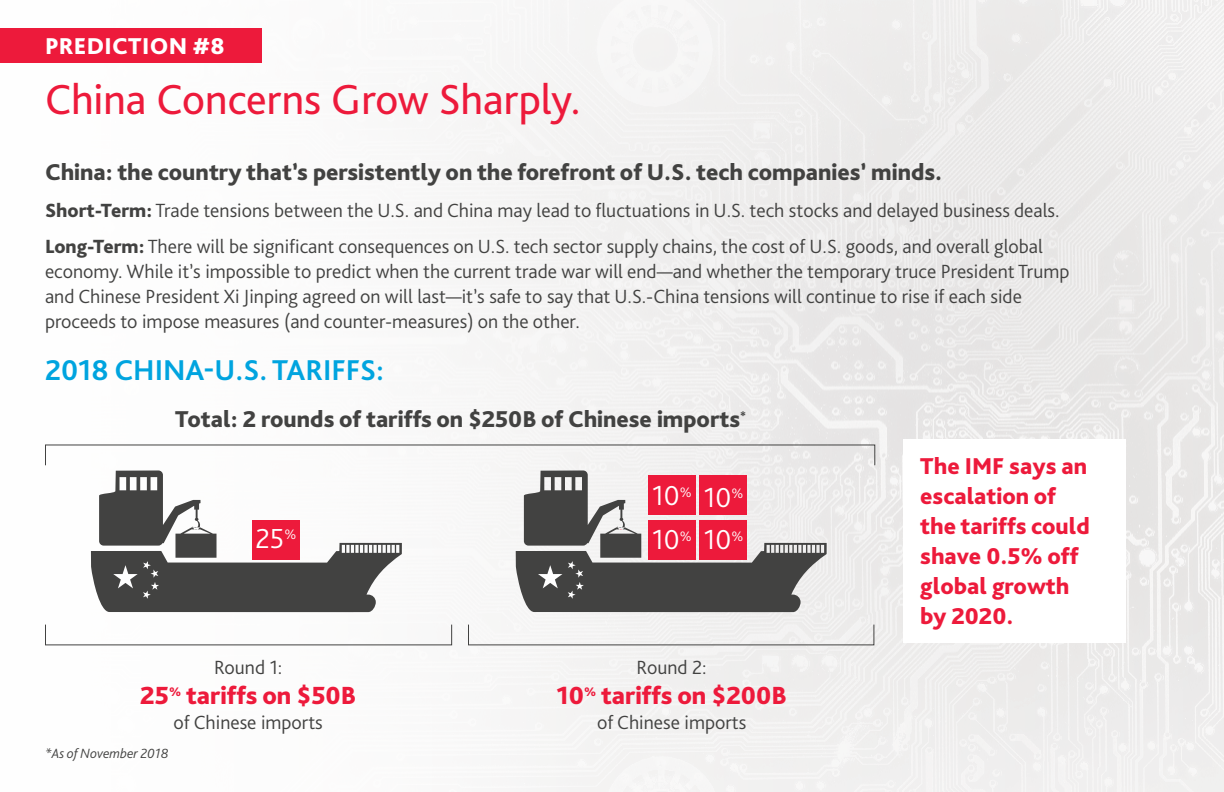
<style>
.page{position:relative;width:1224px;height:792px;background:#fff}
.page>*{position:absolute;margin:0;border:0;box-sizing:border-box;transform-origin:0 0}
.t1{font:44px "Bliss Pro";color:#ed1a3b}
.t2{font:700 30px "Bliss Pro";color:#00a4df}
.t3{font:300 28.8px/43.2px "Bliss Pro";color:#fff}
.t4{font:800 26px "Bliss Pro";color:#ed1a3b}
.t5{font:800 24px "Bliss Pro";color:#424241}
.t6{font:800 24px/30px "Bliss Pro";color:#ed1a3b}
.t7{font:800 24px "Bliss Pro";letter-spacing:.01em;color:#fff}
.t8{font:300 20px/25px "Bliss Pro";color:#424241}
.t9{font:italic 300 14px "Bliss Pro";color:#424241}
.s1{font-weight:800}
</style>
<div class="page">
<img style="left:0;top:0;width:1224px;height:792px">
<div style="left:0;top:29px;width:262px;height:34px;background:#ed1a3b"></div>
<div style="left:903px;top:439px;width:223px;height:203px;background:#fff"></div>
<svg style="left:91px;top:470px;width:311px;height:142px"></svg>
<svg style="left:516px;top:470px;width:311px;height:142px"></svg>
<div style="left:700px;top:520px;width:47px;height:40px;background:#ed1a3b"></div>
<div style="left:700px;top:475px;width:47px;height:40px;background:#ed1a3b"></div>
<p class="t7" style="left:45px;top:31px;width:181px">PREDICTION #8</p>
<h1 class="t1" style="left:45px;top:72px;width:537px">China Concerns Grow Sharply.</h1>
<p class="t5" style="left:45px;top:157px;width:899px">China: the country that’s persistently on the forefront of U.S. tech companies’ minds.</p>
<p class="t8" style="left:45px;top:191px;width:1016px;line-height:36.4px"><span class="s1">Short-Term:</span> Trade tensions between the U.S. and China may lead to fluctuations in U.S. tech stocks and delayed business deals.<br><span class="s1">Long-Term:</span> There will be significant consequences on U.S. tech sector supply chains, the cost of U.S. goods, and overall global</p>
<p class="t8" style="left:45px;top:258px;width:1026px">economy. While it’s impossible to predict when the current trade war will end—and whether the temporary truce President Trump and Chinese President Xi Jinping agreed on will last—it’s safe to say that U.S.-China tensions will continue to rise if each side proceeds to impose measures (and counter-measures) on the other.</p>
<h2 class="t2" style="left:45px;top:351px;width:340px">2018 CHINA-U.S. TARIFFS:</h2>
<p class="t5" style="left:175px;top:404px;width:572px">Total: 2 rounds of tariffs on $250B of Chinese imports<sup>*</sup></p>
<h3 class="t3" style="left:255px;top:516px;width:42px">25<sup>%</sup></h3>
<p class="t8" style="left:214px;top:655px;width:70px">Round 1:</p>
<h3 class="t4" style="left:140px;top:679px;width:217px">25<sup>%</sup> tariffs on $50B</h3>
<p class="t8" style="left:174px;top:710px;width:151px">of Chinese imports</p>
<p class="t9" style="left:45px;top:744px;width:125px">*As of November 2018</p>
<h3 class="t3" style="left:652px;top:474px;width:93px">10<sup>%</sup> 10<sup>%<br></sup>10<sup>%</sup> 10<sup>%</sup></h3>
<p class="t8" style="left:637px;top:655px;width:72px">Round 2:</p>
<h3 class="t4" style="left:557px;top:679px;width:232px">10<sup>%</sup> tariffs on $200B</h3>
<p class="t8" style="left:597px;top:710px;width:151px">of Chinese imports</p>
<p class="t6" style="left:920px;top:450px;width:171px">The IMF says an escalation of the tariffs could shave 0.5% off global growth by 2020.</p>
</div>
